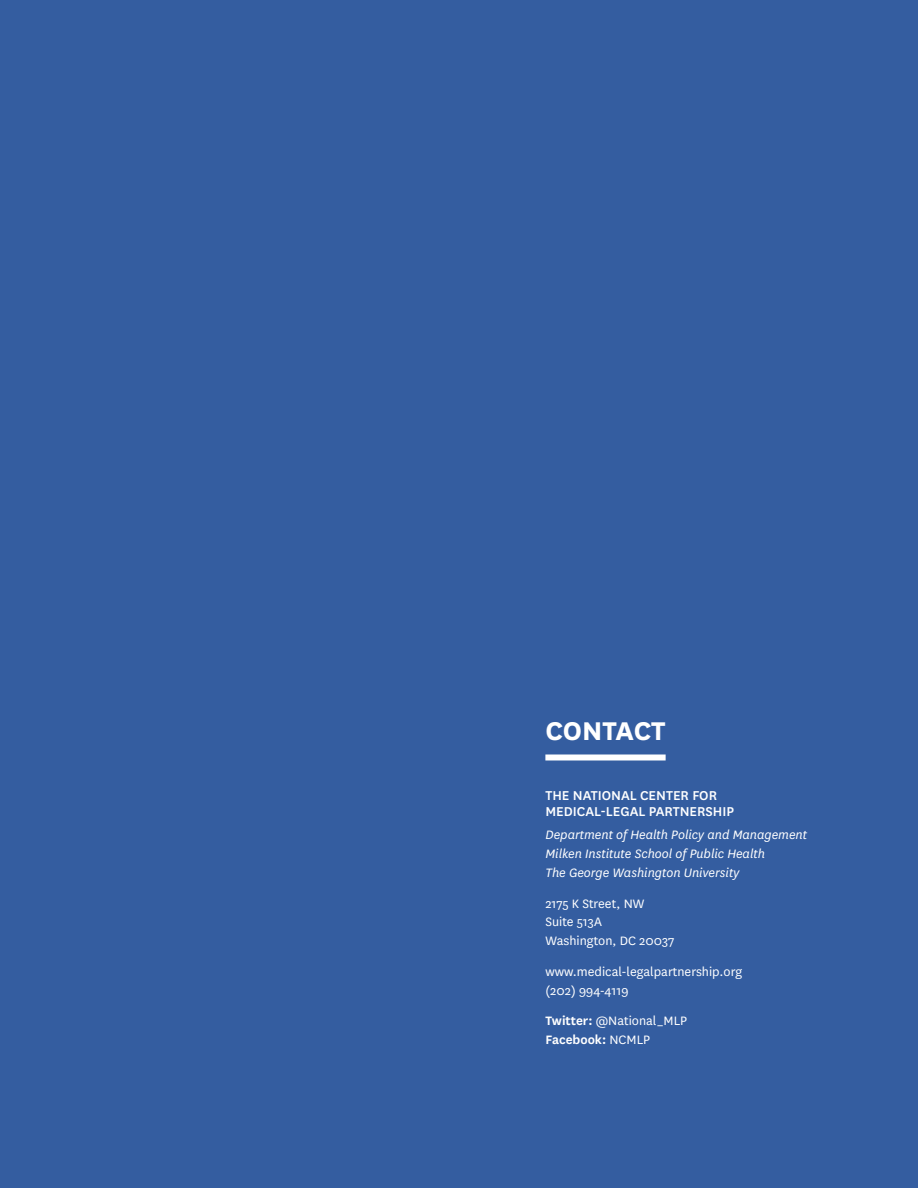
<style>
.page{position:relative;width:918px;height:1188px;background:#345da0}
.page>*{position:absolute;margin:0;border:0;box-sizing:border-box;transform-origin:0 0}
.t1{font:700 30px "National";color:#fff}
.t2{font:500 15px/16.5px "National";color:#fff}
.t3{font:14.25px/18.8px "National";color:#fff}
.t4{font:italic 14.25px/18.8px "National";color:#fff}
.s1{font-weight:600}
</style>
<div class="page">
<div style="left:545px;top:754px;width:121px;height:6px;background:#fff"></div>
<h1 class="t1" style="left:545px;top:709px;width:122px">CONTACT</h1>
<p class="t2" style="left:545px;top:786px;width:190px">THE NATIONAL CENTER FOR<br>MEDICAL-LEGAL PARTNERSHIP</p>
<p class="t4" style="left:545px;top:825px;width:263px">Department of Health Policy and Management<br>Milken Institute School of Public Health<br>The George Washington University</p>
<p class="t3" style="left:545px;top:893px;width:131px">2175 K Street, NW<br>Suite 513A<br>Washington, DC 20037</p>
<p class="t3" style="left:545px;top:961px;width:198px">www.medical-legalpartnership.org (202) 994-4119</p>
<p class="t3" style="left:545px;top:1011px;width:143px"><span class="s1">Twitter:</span> @National_MLP<br><span class="s1">Facebook:</span> NCMLP</p>
</div>
